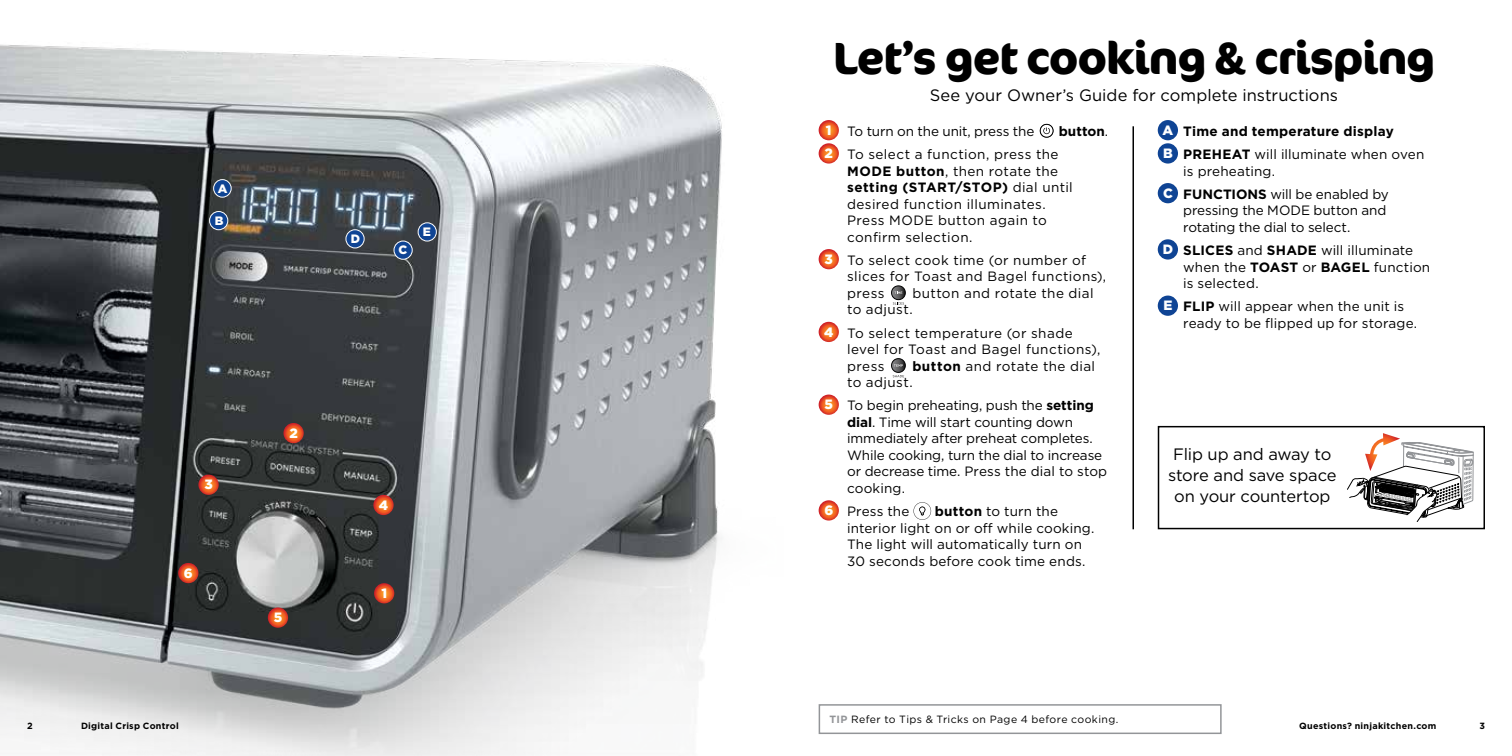
<style>
.page{position:relative;width:1512px;height:756px;background:#fff}
.page>*{position:absolute;margin:0;border:0;box-sizing:border-box;transform-origin:0 0}
.t1{font:700 45px "Cocon Pro";letter-spacing:-.025em;color:#000}
.t2{font:16.5px/21px "Gotham";letter-spacing:-.005em;color:#000;text-align:center}
.t3{font:13.5px/16.5px "Gotham";letter-spacing:.03em;color:#000}
.t4{font:13.5px/16.5px "Gotham";letter-spacing:.01em;color:#000}
.t5{font:13.5px/16.5px "Gotham";letter-spacing:-.01em;color:#000}
.t6{font:700 13.5px/23.2px "Gotham";letter-spacing:.015em;color:#000}
.t7{font:900 13.5px "Gotham";color:#fff}
.t8{font:900 12.15px "Gotham";color:#fff}
.t9{font:10.5px "Gotham";letter-spacing:.04em;color:#000}
.t10{font:700 9px "Gotham";letter-spacing:.03em;color:#000}
.s1{font-weight:900;color:#fff}
.s2{font-weight:400}
.s3{font-weight:700}
.s4{font-weight:700;color:#939598}
</style>
<div class="page">
<img style="left:0;top:44px;width:722px;height:712px">
<div style="left:214px;top:180px;width:17px;height:17px;background:#0f4494;border-radius:50%"></div>
<div style="left:213px;top:179px;width:19px;height:19px;border:1px solid #fff;border-radius:50%"></div>
<div style="left:210px;top:212px;width:18px;height:18px;background:#0f4494;border-radius:50%"></div>
<div style="left:209px;top:211px;width:19px;height:19px;border:1px solid #fff;border-radius:50%"></div>
<div style="left:418px;top:223px;width:18px;height:18px;background:#0f4494;border-radius:50%"></div>
<div style="left:418px;top:222px;width:19px;height:19px;border:1px solid #fff;border-radius:50%"></div>
<div style="left:346px;top:230px;width:18px;height:18px;background:#0f4494;border-radius:50%"></div>
<div style="left:346px;top:229px;width:18px;height:19px;border:1px solid #fff;border-radius:50%"></div>
<div style="left:394px;top:241px;width:18px;height:18px;background:#0f4494;border-radius:50%"></div>
<div style="left:394px;top:241px;width:19px;height:19px;border:1px solid #fff;border-radius:50%"></div>
<svg style="left:819px;top:120px;width:20px;height:20px"></svg>
<svg style="left:1040px;top:124px;width:13px;height:14px"></svg>
<svg style="left:819px;top:143px;width:20px;height:21px"></svg>
<svg style="left:819px;top:249px;width:20px;height:20px"></svg>
<svg style="left:891px;top:285px;width:15px;height:20px"></svg>
<svg style="left:819px;top:322px;width:20px;height:20px"></svg>
<svg style="left:891px;top:358px;width:15px;height:19px"></svg>
<svg style="left:819px;top:395px;width:20px;height:20px"></svg>
<svg style="left:819px;top:500px;width:20px;height:21px"></svg>
<svg style="left:914px;top:502px;width:17px;height:18px"></svg>
<div style="left:1158px;top:120px;width:20px;height:20px;background:#0f4494;border-radius:50%"></div>
<div style="left:1158px;top:143px;width:20px;height:21px;background:#0f4494;border-radius:50%"></div>
<div style="left:1158px;top:183px;width:20px;height:20px;background:#0f4494;border-radius:50%"></div>
<div style="left:1158px;top:239px;width:20px;height:21px;background:#0f4494;border-radius:50%"></div>
<div style="left:1158px;top:296px;width:20px;height:20px;background:#0f4494;border-radius:50%"></div>
<hr style="left:1132px;top:126px;width:2px;height:403px;background:#000">
<div style="left:819px;top:704px;width:403px;height:30px;border:2px solid #939598"></div>
<div style="left:1158px;top:426px;width:327px;height:103px;border:2px solid #000"></div>
<svg style="left:1347px;top:433px;width:126px;height:89px"></svg>
<svg style="left:374px;top:583px;width:20px;height:20px"></svg>
<svg style="left:284px;top:423px;width:20px;height:20px"></svg>
<svg style="left:198px;top:475px;width:21px;height:20px"></svg>
<svg style="left:373px;top:495px;width:21px;height:20px"></svg>
<svg style="left:268px;top:608px;width:20px;height:20px"></svg>
<svg style="left:178px;top:563px;width:20px;height:20px"></svg>
<p class="t8" style="left:218px;top:180px;width:11px">A</p>
<p class="t8" style="left:215px;top:212px;width:10px">B</p>
<p class="t8" style="left:351px;top:230px;width:11px">D</p>
<p class="t8" style="left:398px;top:242px;width:10px">C</p>
<p class="t8" style="left:423px;top:224px;width:10px">E</p>
<p class="t7" style="left:204px;top:475px;width:10px">3</p>
<p class="t7" style="left:184px;top:564px;width:10px">6</p>
<p class="t7" style="left:289px;top:424px;width:10px">2</p>
<p class="t7" style="left:274px;top:608px;width:10px">5</p>
<p class="t7" style="left:379px;top:496px;width:11px">4</p>
<p class="t7" style="left:381px;top:584px;width:7px">1</p>
<h1 class="t1" style="left:833px;top:27px;width:604px">Let’s get cooking &amp; crisping</h1>
<p class="t2" style="left:930px;top:84px;width:410px">See your Owner’s Guide for complete instructions</p>
<p class="t5" style="left:826px;top:123px;width:210px"><span class="s1">1</span> To turn on the unit, press the</p>
<p class="t6" style="left:1059px;top:119px;width:51px">button<span class="s2">.</span></p>
<p class="t3" style="left:847px;top:146px;width:227px;text-indent:-23px"><span class="s1">2</span> To select a function, press the<br><span class="s3">MODE button</span>, then rotate the <span class="s3">setting (START/STOP)</span> dial until desired function illuminates.<br>Press MODE button again to confirm selection.</p>
<p class="t3" style="left:847px;top:252px;width:261px;text-indent:-23px"><span class="s1">3</span> To select cook time (or number of slices for Toast and Bagel functions), press</p>
<p class="t6" style="left:1163px;top:119px;width:263px"><span class="s1">A</span> Time and temperature display<br><span class="s1">B</span> PREHEAT <span class="s2">will illuminate when oven</span></p>
<p class="t4" style="left:1163px;top:159px;width:227px;line-height:23.2px;text-indent:20px">is preheating.<br><span class="s1">C</span> <span class="s3">FUNCTIONS</span> will be enabled by</p>
<p class="t5" style="left:1183px;top:202px;width:205px">pressing the MODE button and rotating the dial to select.</p>
<p class="t4" style="left:1183px;top:242px;width:249px;text-indent:-20px"><span class="s1">D</span> <span class="s3">SLICES</span> and <span class="s3">SHADE</span> will illuminate when the <span class="s3">TOAST</span> or <span class="s3">BAGEL</span> function is selected.</p>
<p class="t4" style="left:1183px;top:298px;width:235px;text-indent:-20px"><span class="s1">E</span> <span class="s3">FLIP</span> will appear when the unit is ready to be flipped up for storage.</p>
<p class="t3" style="left:847px;top:284px;width:248px;text-indent:65px">button and rotate the dial to adjust.</p>
<p class="t3" style="left:847px;top:324px;width:255px;text-indent:-23px"><span class="s1">4</span> To select temperature (or shade level for Toast and Bagel functions), press</p>
<p class="t3" style="left:847px;top:357px;width:250px;text-indent:65px"><span class="s3">button</span> and rotate the dial to adjust.</p>
<p class="t5" style="left:847px;top:397px;width:262px;text-indent:-23px"><span class="s1">5</span> To begin preheating, push the <span class="s3">setting dial</span>. Time will start counting down immediately after preheat completes.<br>While cooking, turn the dial to increase or decrease time. Press the dial to stop cooking.</p>
<p class="t4" style="left:824px;top:503px;width:87px"><span class="s1">6</span> Press the</p>
<p class="t2" style="left:1168px;top:444px;width:170px">Flip up and away to store and save space on your countertop</p>
<p class="t4" style="left:847px;top:503px;width:249px;text-indent:88px"><span class="s3">button</span> to turn the interior light on or off while cooking.<br>The light will automatically turn on<br>30 seconds before cook time ends.</p>
<p class="t9" style="left:829px;top:713px;width:291px"><span class="s4">TIP</span> Refer to Tips &amp; Tricks on Page 4 before cooking.</p>
<p class="t10" style="left:27px;top:720px;width:7px">2</p>
<p class="t10" style="left:81px;top:720px;width:99px">Digital Crisp Control</p>
<p class="t10" style="left:1299px;top:720px;width:139px">Questions? ninjakitchen.com</p>
<p class="t10" style="left:1479px;top:720px;width:7px">3</p>
</div>
